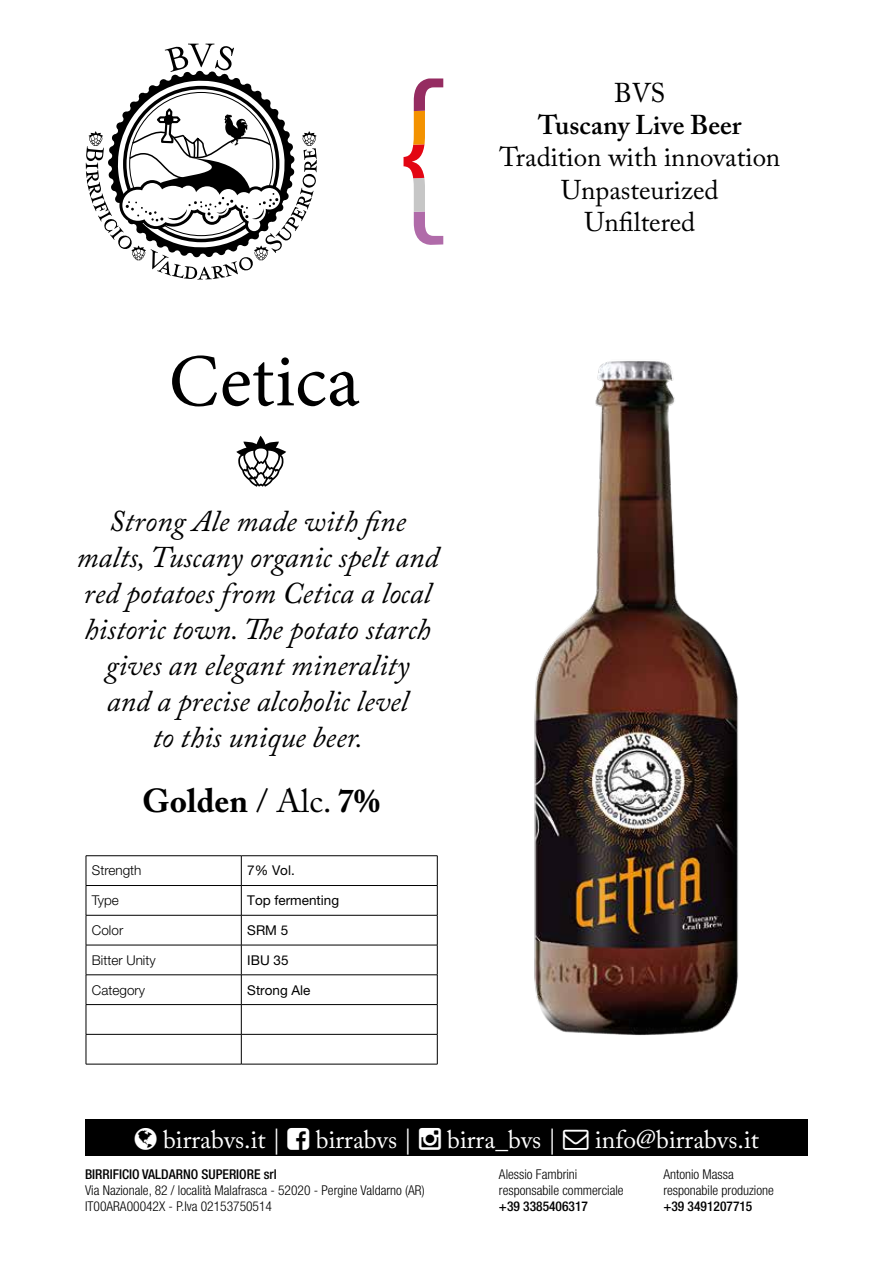
<style>
.page{position:relative;width:893px;height:1263px;background:#fff}
.page>*{position:absolute;margin:0;border:0;box-sizing:border-box;transform-origin:0 0}
.t1{font:75px "Minion Pro";letter-spacing:.005em;color:#000}
.t2{font:700 33px "Adobe Caslon Pro";color:#000}
.t3{font:italic 30px/36px "Adobe Caslon Pro";color:#000;text-align:center}
.t4{font:27px/32.4px "Adobe Caslon Pro";color:#000;text-align:center}
.t5{font:600 27px "Adobe Caslon Pro";color:#000}
.t6{font:25.5px "Adobe Caslon Pro";color:#fff}
.t7{font:300 condensed 13.5px/16.2px "Helvetica Neue LT Pro";color:#000}
.t8{font:500 condensed 13.5px "Helvetica Neue LT Pro";color:#000}
.t9{font:13.5px "Helvetica Neue LT Pro";color:#000}
.t10{font:300 13.5px "Helvetica Neue LT Pro";color:#000}
.s1{font-weight:400}
</style>
<div class="page">
<svg style="left:86px;top:44px;width:231px;height:236px"></svg>
<svg style="left:404px;top:78px;width:39px;height:167px"></svg>
<div style="left:86px;top:1119px;width:722px;height:37px;background:#000"></div>
<img style="left:423px;top:361px;width:315px;height:704px">
<svg style="left:236px;top:436px;width:50px;height:51px"></svg>
<hr style="left:86px;top:855px;width:155px;height:1px;background:#000">
<hr style="left:241px;top:855px;width:196px;height:1px;background:#000">
<hr style="left:86px;top:885px;width:155px;height:1px;background:#000">
<svg style="left:86px;top:856px;width:1px;height:59px"></svg>
<hr style="left:241px;top:885px;width:196px;height:1px;background:#000">
<svg style="left:241px;top:856px;width:1px;height:59px"></svg>
<svg style="left:437px;top:856px;width:1px;height:59px"></svg>
<hr style="left:86px;top:915px;width:155px;height:1px;background:#000">
<hr style="left:86px;top:915px;width:1px;height:30px;background:#000">
<hr style="left:241px;top:915px;width:196px;height:1px;background:#000">
<hr style="left:241px;top:915px;width:1px;height:30px;background:#000">
<hr style="left:437px;top:915px;width:1px;height:30px;background:#000">
<hr style="left:86px;top:945px;width:155px;height:1px;background:#000">
<hr style="left:86px;top:945px;width:1px;height:30px;background:#000">
<hr style="left:241px;top:945px;width:196px;height:1px;background:#000">
<hr style="left:241px;top:945px;width:1px;height:30px;background:#000">
<hr style="left:437px;top:945px;width:1px;height:30px;background:#000">
<hr style="left:86px;top:974px;width:155px;height:1px;background:#000">
<hr style="left:241px;top:974px;width:196px;height:1px;background:#000">
<hr style="left:86px;top:1004px;width:155px;height:1px;background:#000">
<svg style="left:86px;top:975px;width:1px;height:59px"></svg>
<hr style="left:241px;top:1004px;width:196px;height:1px;background:#000">
<svg style="left:241px;top:975px;width:1px;height:59px"></svg>
<svg style="left:437px;top:975px;width:1px;height:59px"></svg>
<hr style="left:86px;top:1034px;width:155px;height:1px;background:#000">
<hr style="left:86px;top:1034px;width:1px;height:30px;background:#000">
<hr style="left:241px;top:1034px;width:196px;height:1px;background:#000">
<hr style="left:241px;top:1034px;width:1px;height:30px;background:#000">
<hr style="left:437px;top:1034px;width:1px;height:30px;background:#000">
<hr style="left:86px;top:1064px;width:155px;height:1px;background:#000">
<hr style="left:241px;top:1064px;width:196px;height:1px;background:#000">
<h1 class="t1" style="left:169px;top:331px;width:193px">Cetica</h1>
<p class="t3" style="left:77px;top:502px;width:364px">Strong Ale made with fine malts, Tuscany organic spelt and red potatoes from Cetica a local historic town. The potato starch gives an elegant minerality<br>and a precise alcoholic level<br>to this unique beer.</p>
<p class="t2" style="left:142px;top:781px;width:240px">Golden <span class="s1">/ Alc.</span> 7%</p>
<p class="t10" style="left:92px;top:862px;width:51px">Strength</p>
<p class="t9" style="left:247px;top:862px;width:49px">7% Vol.</p>
<p class="t10" style="left:92px;top:892px;width:29px">Type</p>
<p class="t9" style="left:247px;top:892px;width:93px">Top fermenting</p>
<p class="t10" style="left:92px;top:922px;width:33px">Color</p>
<p class="t9" style="left:247px;top:922px;width:43px">SRM 5</p>
<p class="t10" style="left:92px;top:952px;width:65px">Bitter Unity</p>
<p class="t9" style="left:247px;top:952px;width:43px">IBU 35</p>
<p class="t10" style="left:92px;top:981px;width:55px">Category</p>
<p class="t9" style="left:247px;top:982px;width:65px">Strong Ale</p>
<p class="t4" style="left:614px;top:76px;width:53px">BVS</p>
<p class="t5" style="left:538px;top:109px;width:205px">Tuscany Live Beer</p>
<p class="t4" style="left:499px;top:141px;width:282px">Tradition with innovation<br>Unpasteurized<br>Unfiltered</p>
<p class="t6" style="left:163px;top:1124px;width:120px">birrabvs.it |</p>
<p class="t6" style="left:316px;top:1124px;width:98px">birrabvs |</p>
<p class="t6" style="left:447px;top:1124px;width:111px">birra_bvs |</p>
<p class="t6" style="left:595px;top:1124px;width:165px">info@birrabvs.it</p>
<p class="t8" style="left:85px;top:1166px;width:193px">BIRRIFICIO VALDARNO SUPERIORE srl</p>
<p class="t7" style="left:85px;top:1182px;width:341px">Via Nazionale, 82 / località Malafrasca - 52020 - Pergine Valdarno (AR)<br>IT00ARA00042X - P.Iva 02153750514</p>
<p class="t7" style="left:499px;top:1166px;width:126px">Alessio Fambrini responsabile commerciale</p>
<p class="t8" style="left:499px;top:1198px;width:91px">+39 3385406317</p>
<p class="t7" style="left:663px;top:1166px;width:112px">Antonio Massa responabile produzione</p>
<p class="t8" style="left:663px;top:1198px;width:91px">+39 3491207715</p>
</div>
